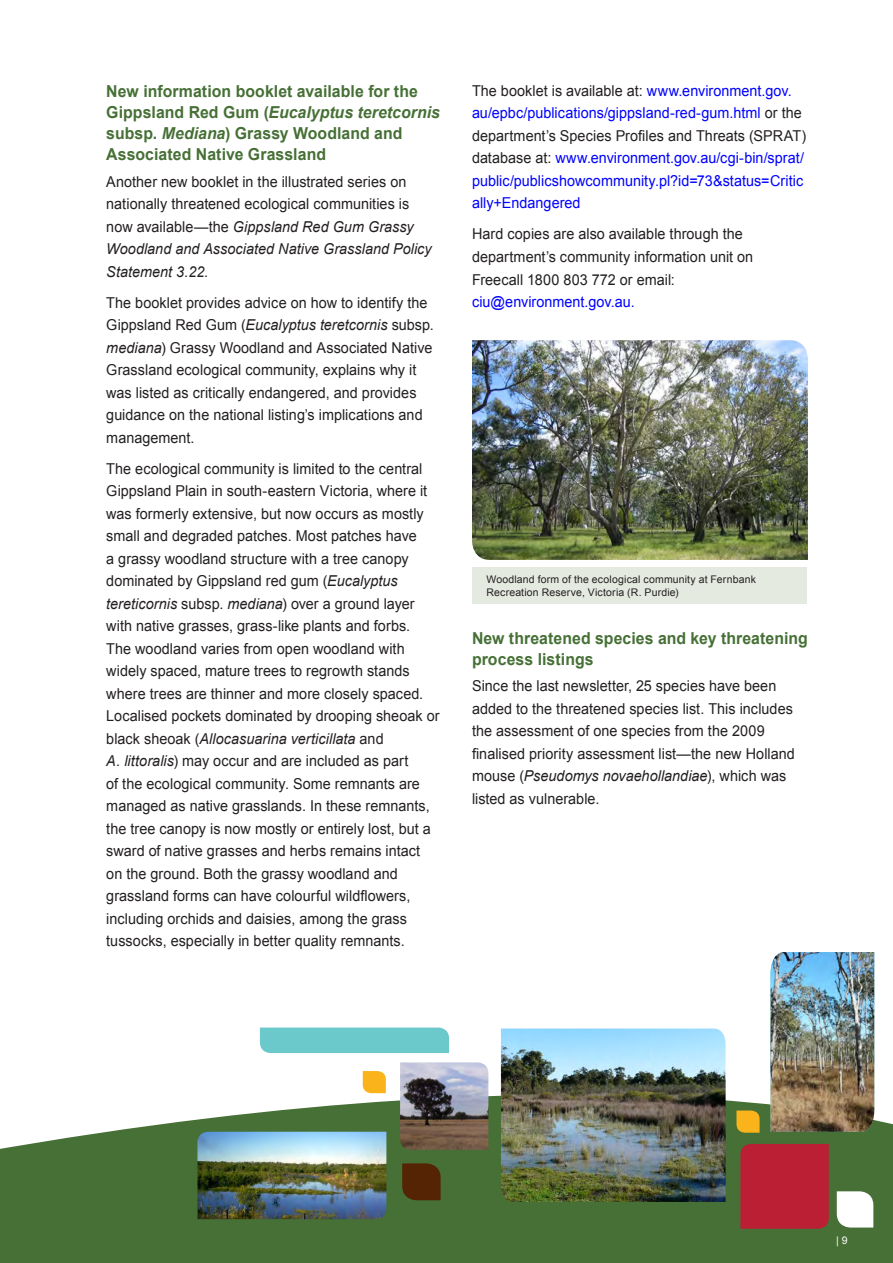
<style>
.page{position:relative;width:893px;height:1263px;background:#fff}
.page>*{position:absolute;margin:0;border:0;box-sizing:border-box;transform-origin:0 0}
.Heading_3{font:700 16.5px/21px "Arial";letter-spacing:.005em;color:#467035;scale:.96 1}
.body_text{font:15px/22.5px "Arial";letter-spacing:.005em;color:#231f20;scale:.96 1}
.body_text-2{font:15px/22.5px "Arial";letter-spacing:.005em;color:#00f;scale:.96 1}
.photo_credits{font:10.5px/13.5px "Arial";letter-spacing:.015em;color:#231f20}
.t1{font:10.5px "Arial";color:#fff}
.s1{font-style:italic}
.s2{color:#231f20}
.s3{color:#00f}
</style>
<div class="page">
<svg style="left:0;top:1037px;width:893px;height:226px;fill:#467035"></svg>
<div style="left:740px;top:1144px;width:89px;height:85px;background:#ba1f33"></div>
<svg style="left:363px;top:1071px;width:23px;height:22px"></svg>
<img style="left:197px;top:1132px;width:189px;height:87px">
<img style="left:400px;top:1062px;width:88px;height:88px">
<svg style="left:837px;top:1191px;width:36px;height:36px"></svg>
<img style="left:501px;top:1028px;width:225px;height:174px">
<div style="left:260px;top:1027px;width:189px;height:26px;background:#6bc9cc"></div>
<svg style="left:402px;top:1163px;width:39px;height:37px"></svg>
<img style="left:770px;top:952px;width:104px;height:180px">
<svg style="left:736px;top:1110px;width:24px;height:23px"></svg>
<img style="left:472px;top:340px;width:336px;height:220px">
<div style="left:472px;top:567px;width:334px;height:37px;background:#e5eae1"></div>
<p class="Heading_3" style="left:106px;top:81px;width:349px">New information booklet available for the Gippsland Red Gum (<span class="s1">Eucalyptus teretcornis </span>subsp. <span class="s1">Mediana</span>) Grassy Woodland and Associated Native Grassland</p>
<p class="body_text" style="left:106px;top:170px;width:340px">Another new booklet in the illustrated series on nationally threatened ecological communities is now available—the <span class="s1">Gippsland Red Gum Grassy Woodland and Associated Native Grassland Policy Statement 3.22</span>.</p>
<p class="body_text" style="left:106px;top:291px;width:343px">The booklet provides advice on how to identify the Gippsland Red Gum (<span class="s1">Eucalyptus teretcornis</span> subsp. <span class="s1">mediana</span>) Grassy Woodland and Associated Native Grassland ecological community, explains why it was listed as critically endangered, and provides guidance on the national listing’s implications and management.</p>
<p class="body_text" style="left:106px;top:457px;width:349px">The ecological community is limited to the central Gippsland Plain in south-eastern Victoria, where it was formerly extensive, but now occurs as mostly small and degraded patches. Most patches have<br>a grassy woodland structure with a tree canopy dominated by Gippsland red gum (<span class="s1">Eucalyptus tereticornis</span> subsp. <span class="s1">mediana</span>) over a ground layer with native grasses, grass-like plants and forbs.<br>The woodland varies from open woodland with widely spaced, mature trees to regrowth stands where trees are thinner and more closely spaced.<br>Localised pockets dominated by drooping sheoak or black sheoak (<span class="s1">Allocasuarina verticillata</span> and<br><span class="s1">A. littoralis</span>) may occur and are included as part<br>of the ecological community. Some remnants are managed as native grasslands. In these remnants, the tree canopy is now mostly or entirely lost, but a sward of native grasses and herbs remains intact on the ground. Both the grassy woodland and grassland forms can have colourful wildflowers, including orchids and daisies, among the grass tussocks, especially in better quality remnants.</p>
<p class="body_text-2" style="left:472px;top:80px;width:350px"><span class="s2">The booklet is available at:</span> www.environment.gov. au/epbc/publications/gippsland-red-gum.html <span class="s2">or the department’s Species Profiles and Threats (SPRAT) database at:</span> www.environment.gov.au/cgi-bin/sprat/ public/publicshowcommunity.pl?id=73&amp;status=Critic ally+Endangered</p>
<p class="body_text" style="left:472px;top:223px;width:295px">Hard copies are also available through the department’s community information unit on Freecall 1800 803 772 or email: <span class="s3">ciu@environment.gov.au.</span></p>
<p class="photo_credits" style="left:486px;top:572px;width:271px">Woodland form of the ecological community at Fernbank<br>Recreation Reserve, Victoria (R. Purdie)</p>
<p class="Heading_3" style="left:472px;top:628px;width:351px">New threatened species and key threatening process listings</p>
<p class="body_text" style="left:472px;top:675px;width:338px">Since the last newsletter, 25 species have been added to the threatened species list. This includes the assessment of one species from the 2009 finalised priority assessment list—the new Holland mouse (<span class="s1">Pseudomys novaehollandiae</span>), which was listed as vulnerable.</p>
<p class="t1" style="left:836px;top:1234px;width:13px">| 9</p>
</div>
